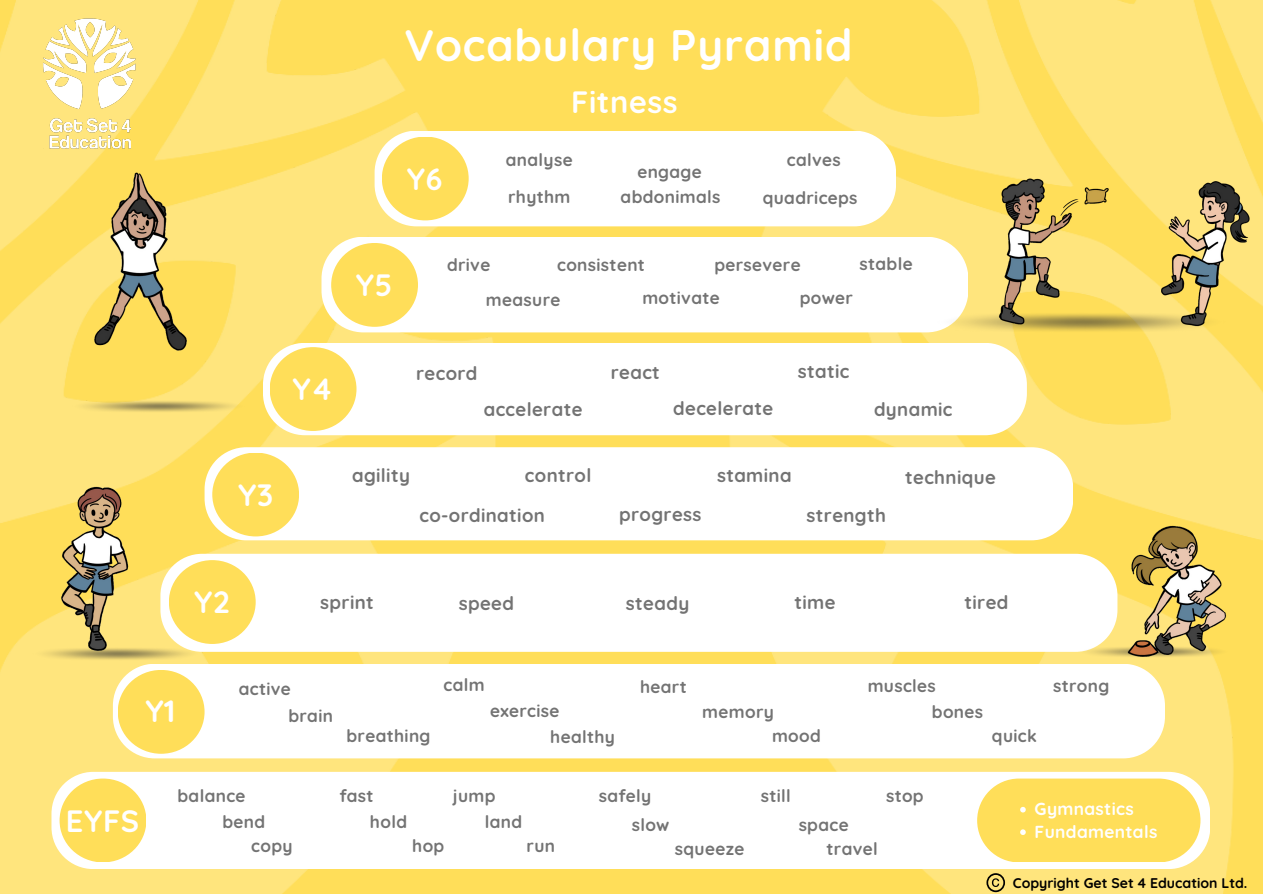
<style>
.page{position:relative;width:1263px;height:894px;background:#fff}
.page>*{position:absolute;margin:0;border:0;box-sizing:border-box;transform-origin:0 0}
.t1{font:700 43.95px "Quicksand";letter-spacing:.02em;color:#fff}
.t2{font:700 30.75px "Quicksand";letter-spacing:.02em;color:#fff}
.t3{font:700 18.6px "Quicksand";letter-spacing:.02em;color:#737373}
.t4{font:700 17.25px "Quicksand";letter-spacing:.02em;color:#737373}
.t5{font:700 17.25px "Quicksand";letter-spacing:.02em;color:#fff}
.t6{font:700 14.1px "Quicksand";color:#000}
</style>
<div class="page">
<div style="left:0;top:0;width:1263px;height:893px;background:#ffde59"></div>
<img style="left:0;top:0;width:500px;height:893px">
<img style="left:727px;top:0;width:536px;height:893px">
<div style="left:51px;top:771px;width:1159px;height:97px;background:#fff"></div>
<div style="left:113px;top:663px;width:1052px;height:95px;background:#fff"></div>
<div style="left:160px;top:553px;width:957px;height:98px;background:#fff;border-radius:42px"></div>
<div style="left:205px;top:447px;width:868px;height:93px;background:#fff"></div>
<div style="left:263px;top:343px;width:764px;height:92px;background:#fff"></div>
<div style="left:321px;top:237px;width:647px;height:95px;background:#fff"></div>
<div style="left:375px;top:131px;width:521px;height:95px;background:#fff"></div>
<div style="left:60px;top:778px;width:86px;height:84px;background:#ffde59;border-radius:50%"></div>
<div style="left:118px;top:669px;width:87px;height:84px;background:#ffde59;border-radius:50%"></div>
<div style="left:169px;top:560px;width:87px;height:83px;background:#ffde59;border-radius:50%"></div>
<div style="left:212px;top:452px;width:87px;height:84px;background:#ffde59;border-radius:50%"></div>
<div style="left:270px;top:347px;width:86px;height:84px;background:#ffde59;border-radius:50%"></div>
<div style="left:331px;top:243px;width:87px;height:84px;background:#ffde59;border-radius:50%"></div>
<div style="left:382px;top:136px;width:87px;height:84px;background:#ffde59;border-radius:50%"></div>
<div style="left:977px;top:778px;width:223px;height:84px;background:#ffde59;border-radius:42px"></div>
<img style="left:44px;top:19px;width:91px;height:129px">
<img style="left:936px;top:312px;width:50px;height:20px">
<img style="left:71px;top:400px;width:175px;height:13px">
<img style="left:31px;top:647px;width:170px;height:13px">
<svg style="left:1020px;top:806px;width:6px;height:6px"></svg>
<svg style="left:1020px;top:829px;width:6px;height:5px"></svg>
<img style="left:986px;top:154px;width:267px;height:200px">
<img style="left:1058px;top:503px;width:205px;height:198px">
<img style="left:87px;top:154px;width:119px;height:254px">
<img style="left:44px;top:477px;width:99px;height:183px">
<svg style="left:986px;top:872px;width:19px;height:19px"></svg>
<p class="t1" style="left:404px;top:17px;width:449px">Vocabulary Pyramid</p>
<p class="t2" style="left:407px;top:159px;width:37px">Y6</p>
<p class="t2" style="left:571px;top:82px;width:108px">Fitness</p>
<p class="t4" style="left:506px;top:149px;width:68px">analyse</p>
<p class="t4" style="left:508px;top:185px;width:64px">rhythm</p>
<p class="t4" style="left:637px;top:160px;width:66px">engage</p>
<p class="t4" style="left:621px;top:186px;width:101px">abdonimals</p>
<p class="t4" style="left:787px;top:149px;width:55px">calves</p>
<p class="t4" style="left:763px;top:186px;width:96px">quadriceps</p>
<p class="t2" style="left:356px;top:265px;width:38px">Y5</p>
<p class="t4" style="left:859px;top:253px;width:55px">stable</p>
<p class="t4" style="left:447px;top:254px;width:45px">drive</p>
<p class="t4" style="left:557px;top:254px;width:89px">consistent</p>
<p class="t4" style="left:642px;top:287px;width:79px">motivate</p>
<p class="t4" style="left:714px;top:254px;width:88px">persevere</p>
<p class="t4" style="left:800px;top:287px;width:55px">power</p>
<p class="t4" style="left:486px;top:289px;width:76px">measure</p>
<p class="t2" style="left:292px;top:369px;width:42px">Y4</p>
<p class="t2" style="left:238px;top:474px;width:36px">Y3</p>
<p class="t3" style="left:416px;top:361px;width:63px">record</p>
<p class="t3" style="left:611px;top:360px;width:51px">react</p>
<p class="t3" style="left:798px;top:360px;width:53px">static</p>
<p class="t3" style="left:484px;top:397px;width:100px">accelerate</p>
<p class="t3" style="left:673px;top:396px;width:101px">decelerate</p>
<p class="t3" style="left:874px;top:397px;width:80px">dynamic</p>
<p class="t3" style="left:352px;top:463px;width:59px">agility</p>
<p class="t3" style="left:525px;top:463px;width:68px">control</p>
<p class="t3" style="left:419px;top:503px;width:127px">co-ordination</p>
<p class="t3" style="left:619px;top:502px;width:84px">progress</p>
<p class="t3" style="left:717px;top:463px;width:76px">stamina</p>
<p class="t3" style="left:807px;top:503px;width:81px">strength</p>
<p class="t3" style="left:905px;top:465px;width:92px">technique</p>
<p class="t2" style="left:194px;top:582px;width:37px">Y2</p>
<p class="t3" style="left:320px;top:589px;width:55px">sprint</p>
<p class="t3" style="left:459px;top:591px;width:57px">speed</p>
<p class="t3" style="left:626px;top:591px;width:65px">steady</p>
<p class="t3" style="left:794px;top:589px;width:43px">time</p>
<p class="t3" style="left:964px;top:590px;width:45px">tired</p>
<p class="t2" style="left:145px;top:691px;width:32px">Y1</p>
<p class="t4" style="left:239px;top:678px;width:54px">active</p>
<p class="t4" style="left:288px;top:704px;width:46px">brain</p>
<p class="t4" style="left:346px;top:724px;width:86px">breathing</p>
<p class="t4" style="left:443px;top:673px;width:43px">calm</p>
<p class="t4" style="left:490px;top:699px;width:71px">exercise</p>
<p class="t4" style="left:550px;top:725px;width:66px">healthy</p>
<p class="t4" style="left:640px;top:675px;width:48px">heart</p>
<p class="t4" style="left:702px;top:700px;width:73px">memory</p>
<p class="t4" style="left:772px;top:724px;width:50px">mood</p>
<p class="t4" style="left:868px;top:674px;width:70px">muscles</p>
<p class="t4" style="left:932px;top:700px;width:53px">bones</p>
<p class="t4" style="left:992px;top:724px;width:46px">quick</p>
<p class="t4" style="left:1053px;top:674px;width:58px">strong</p>
<p class="t2" style="left:66px;top:800px;width:75px">EYFS</p>
<p class="t4" style="left:178px;top:784px;width:70px">balance</p>
<p class="t4" style="left:339px;top:784px;width:36px">fast</p>
<p class="t4" style="left:223px;top:810px;width:44px">bend</p>
<p class="t4" style="left:370px;top:810px;width:39px">hold</p>
<p class="t4" style="left:453px;top:784px;width:44px">jump</p>
<p class="t4" style="left:485px;top:810px;width:39px">land</p>
<p class="t4" style="left:251px;top:834px;width:43px">copy</p>
<p class="t4" style="left:412px;top:834px;width:34px">hop</p>
<p class="t4" style="left:527px;top:834px;width:30px">run</p>
<p class="t4" style="left:599px;top:784px;width:54px">safely</p>
<p class="t4" style="left:761px;top:784px;width:32px">still</p>
<p class="t4" style="left:886px;top:784px;width:39px">stop</p>
<p class="t4" style="left:632px;top:813px;width:39px">slow</p>
<p class="t4" style="left:799px;top:813px;width:51px">space</p>
<p class="t4" style="left:675px;top:837px;width:71px">squeeze</p>
<p class="t4" style="left:827px;top:837px;width:53px">travel</p>
<p class="t5" style="left:1035px;top:797px;width:101px">Gymnastics</p>
<p class="t5" style="left:1035px;top:820px;width:124px">Fundamentals</p>
<p class="t6" style="left:1013px;top:873px;width:236px">Copyright Get Set 4 Education Ltd.</p>
</div>
